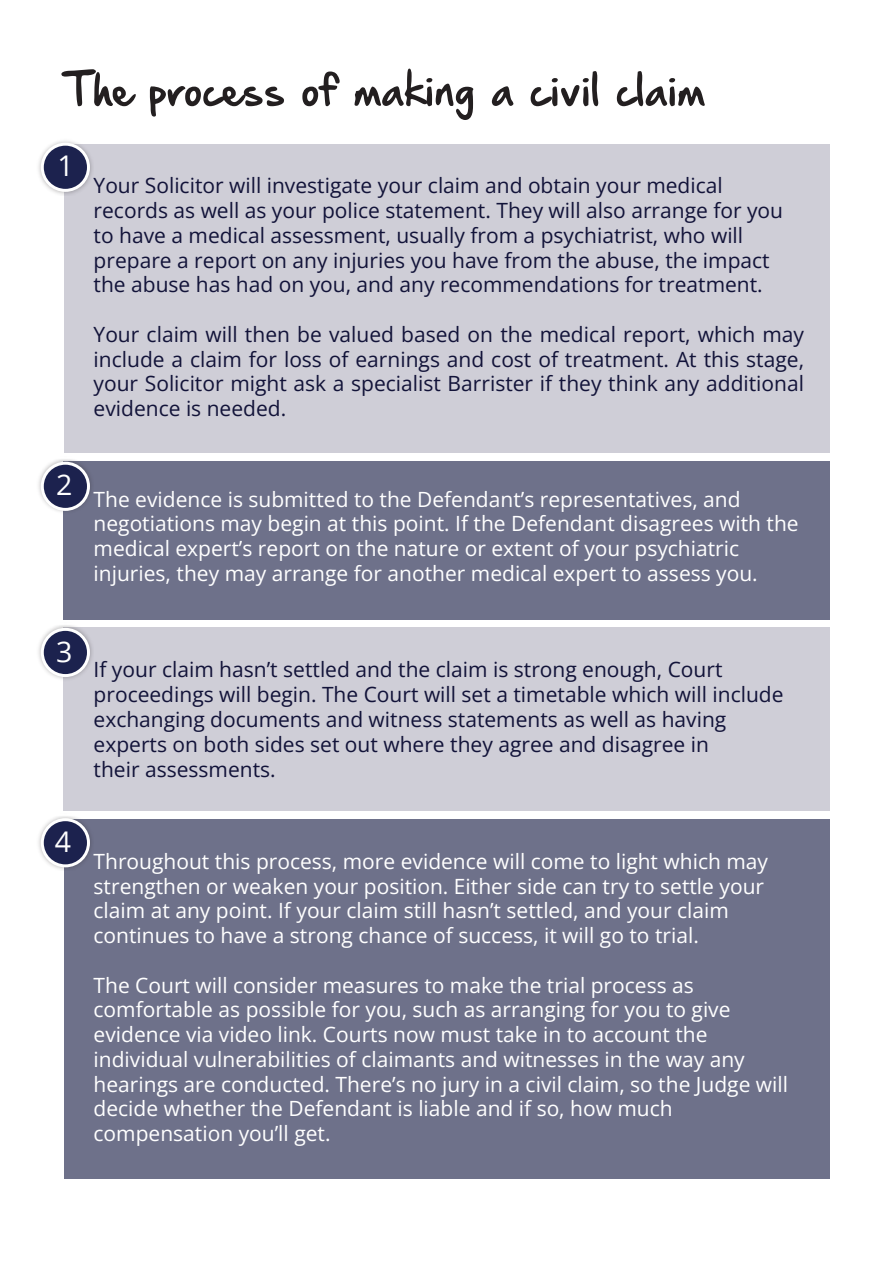
<style>
.page{position:relative;width:893px;height:1264px;background:#fff}
.page>*{position:absolute;margin:0;border:0;box-sizing:border-box;transform-origin:0 0}
.t1{font:52.5px "Hand Of Sean Pro";letter-spacing:.01em;color:#231f20}
.t2{font:28.5px "Open Sans";color:#fff}
.t3{font:21px/24.8px "Open Sans";color:#fff}
.t4{font:21px/24.8px "Open Sans";color:#121339}
</style>
<div class="page">
<div style="left:64px;top:144px;width:765px;height:308px;background:#cfced7"></div>
<div style="left:64px;top:819px;width:765px;height:359px;background:#6e718a"></div>
<img style="left:38px;top:141px;width:54px;height:54px">
<svg style="left:41px;top:143px;width:49px;height:49px"></svg>
<img style="left:38px;top:816px;width:53px;height:54px">
<svg style="left:41px;top:818px;width:49px;height:49px"></svg>
<div style="left:64px;top:627px;width:765px;height:183px;background:#cfced7"></div>
<img style="left:38px;top:625px;width:54px;height:56px">
<svg style="left:41px;top:628px;width:49px;height:49px"></svg>
<div style="left:64px;top:461px;width:765px;height:158px;background:#6e718a"></div>
<img style="left:38px;top:459px;width:53px;height:55px">
<svg style="left:41px;top:461px;width:49px;height:50px"></svg>
<h1 class="t1" style="left:64px;top:56px;width:641px">The process of making a civil claim</h1>
<h2 class="t2" style="left:58px;top:146px;width:18px">1</h2>
<p class="t4" style="left:94px;top:173px;width:691px">Your Solicitor will investigate your claim and obtain your medical records as well as your police statement. They will also arrange for you to have a medical assessment, usually from a psychiatrist, who will prepare a report on any injuries you have from the abuse, the impact the abuse has had on you, and any recommendations for treatment.</p>
<p class="t4" style="left:94px;top:321px;width:712px;text-align:justify">Your claim will then be valued based on the medical report, which may include a claim for loss of earnings and cost of treatment. At this stage, your Solicitor might ask a specialist Barrister if they think any additional evidence is needed.</p>
<h2 class="t2" style="left:56px;top:465px;width:18px">2</h2>
<h2 class="t2" style="left:56px;top:632px;width:18px">3</h2>
<h2 class="t2" style="left:55px;top:822px;width:18px">4</h2>
<p class="t3" style="left:94px;top:486px;width:706px">The evidence is submitted to the Defendant’s representatives, and negotiations may begin at this point. If the Defendant disagrees with the medical expert’s report on the nature or extent of your psychiatric injuries, they may arrange for another medical expert to assess you.</p>
<p class="t4" style="left:94px;top:657px;width:691px">If your claim hasn’t settled and the claim is strong enough, Court proceedings will begin. The Court will set a timetable which will include exchanging documents and witness statements as well as having experts on both sides set out where they agree and disagree in<br>their assessments.</p>
<p class="t3" style="left:94px;top:848px;width:676px">Throughout this process, more evidence will come to light which may strengthen or weaken your position. Either side can try to settle your claim at any point. If your claim still hasn’t settled, and your claim continues to have a strong chance of success, it will go to trial.</p>
<p class="t3" style="left:94px;top:972px;width:696px">The Court will consider measures to make the trial process as comfortable as possible for you, such as arranging for you to give evidence via video link. Courts now must take in to account the individual vulnerabilities of claimants and witnesses in the way any hearings are conducted. There’s no jury in a civil claim, so the Judge will decide whether the Defendant is liable and if so, how much compensation you’ll get.</p>
</div>
